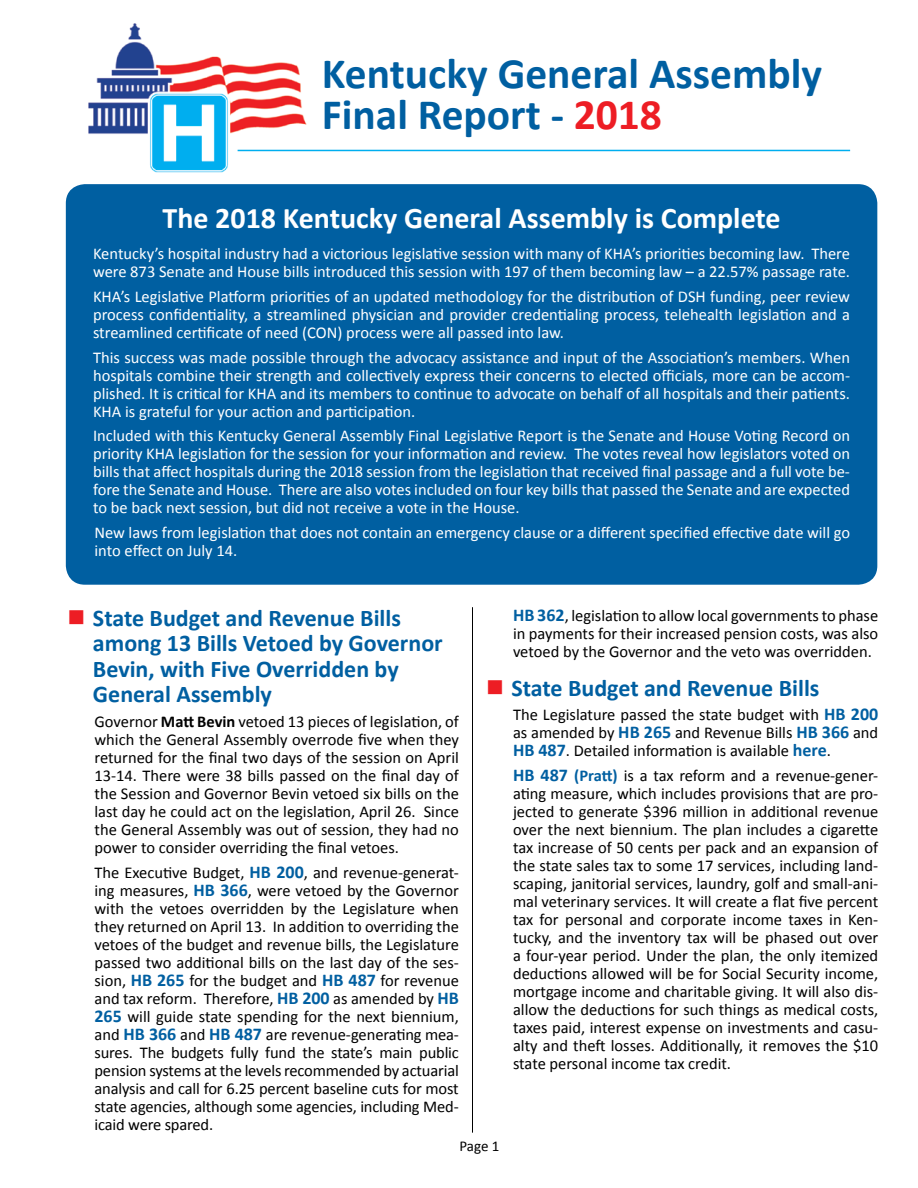
<style>
.page{position:relative;width:918px;height:1188px;background:#fff}
.page>*{position:absolute;margin:0;border:0;box-sizing:border-box;transform-origin:0 0}
.t1{font:700 43.5px/40.5px "Calibri";color:#005fa1}
.t2{font:700 30px "Calibri";color:#fff}
.t3{font:700 24px/25.5px "Calibri";color:#005fa1}
.t4{font:16.5px/18px "Calibri";color:#000;text-align:justify}
.t5{font:16.5px/18px "Calibri";color:#fff;text-align:justify}
.t6{font:15px "Calibri";color:#000}
.s1{color:#ed1d24}
.s2{font-weight:700}
.s3{font-weight:700;font-size:18px;color:#005fa1}
.s4{font-weight:700;color:#005fa1}
</style>
<div class="page">
<img style="left:65px;top:23px;width:734px;height:562px">
<div style="left:67px;top:185px;width:809px;height:399px;background:#005fa1;border-radius:18px"></div>
<div style="left:66px;top:184px;width:811px;height:401px;border:2px solid #005fa1;border-radius:18px"></div>
<hr style="left:238px;top:150px;width:612px;height:1px;background:#00aeef">
<hr style="left:472px;top:607px;width:1px;height:526px;background:#000">
<h1 class="t1" style="left:322px;top:54px;width:502px">Kentucky General Assembly<br>Final Report - <span class="s1">2018</span></h1>
<h2 class="t2" style="left:163px;top:199px;width:620px">The 2018 Kentucky General Assembly is Complete</h2>
<p class="t5" style="left:93px;top:245px;width:759px">Kentucky’s hospital industry had a victorious legislative session with many of KHA’s priorities becoming law. There were 873 Senate and House bills introduced this session with 197 of them becoming law – a 22.57% passage rate.</p>
<p class="t5" style="left:93px;top:288px;width:759px">KHA’s Legislative Platform priorities of an updated methodology for the distribution of DSH funding, peer review process confidentiality, a streamlined physician and provider credentialing process, telehealth legislation and a streamlined certificate of need (CON) process were all passed into law.</p>
<p class="t5" style="left:93px;top:348px;width:759px">This success was made possible through the advocacy assistance and input of the Association’s members. When hospitals combine their strength and collectively express their concerns to elected officials, more can be accom&shy;plished. It is critical for KHA and its members to continue to advocate on behalf of all hospitals and their patients.<br>KHA is grateful for your action and participation.</p>
<p class="t5" style="left:93px;top:427px;width:759px">Included with this Kentucky General Assembly Final Legislative Report is the Senate and House Voting Record on priority KHA legislation for the session for your information and review. The votes reveal how legislators voted on bills that affect hospitals during the 2018 session from the legislation that received final passage and a full vote be&shy;fore the Senate and House. There are also votes included on four key bills that passed the Senate and are expected to be back next session, but did not receive a vote in the House.</p>
<p class="t5" style="left:95px;top:524px;width:757px">New laws from legislation that does not contain an emergency clause or a different specified effective date will go into effect on July 14.</p>
<h3 class="t3" style="left:93px;top:605px;width:351px;text-indent:-25px"><span class="s1">■</span> State Budget and Revenue Bills among 13 Bills Vetoed by Governor<br>Bevin, with Five Overridden by<br>General Assembly</h3>
<p class="t4" style="left:94px;top:713px;width:366px">Governor <span class="s2">Matt Bevin</span> vetoed 13 pieces of legislation, of which the General Assembly overrode five when they returned for the final two days of the session on April 13-14. There were 38 bills passed on the final day of the Session and Governor Bevin vetoed six bills on the last day he could act on the legislation, April 26. Since the General Assembly was out of session, they had no power to consider overriding the final vetoes.</p>
<p class="t4" style="left:94px;top:863px;width:366px">The Executive Budget, <span class="s3">HB 200</span>, and revenue-generat&shy;ing measures, <span class="s3">HB 366</span>, were vetoed by the Governor with the vetoes overridden by the Legislature when they returned on April 13. In addition to overriding the vetoes of the budget and revenue bills, the Legislature passed two additional bills on the last day of the ses&shy;sion, <span class="s3">HB 265</span> for the budget and <span class="s3">HB 487</span> for revenue and tax reform. Therefore, <span class="s3">HB 200</span> as amended by <span class="s3">HB 265</span> will guide state spending for the next biennium, and <span class="s3">HB 366</span> and <span class="s3">HB 487</span> are revenue-generating mea&shy;sures. The budgets fully fund the state’s main public pension systems at the levels recommended by actuarial analysis and call for 6.25 percent baseline cuts for most state agencies, although some agencies, including Med&shy;icaid were spared.</p>
<p class="t4" style="left:513px;top:606px;width:367px"><span class="s3">HB 362</span>, legislation to allow local governments to phase in payments for their increased pension costs, was also vetoed by the Governor and the veto was overridden.</p>
<h3 class="t3" style="left:486px;top:675px;width:335px"><span class="s1">■</span> State Budget and Revenue Bills</h3>
<p class="t4" style="left:513px;top:706px;width:367px">The Legislature passed the state budget with <span class="s3">HB 200 </span>as amended by <span class="s3">HB 265</span> and Revenue Bills <span class="s3">HB 366</span> and <span class="s3">HB 487</span>. Detailed information is available <span class="s3">here</span>.</p>
<p class="t4" style="left:513px;top:767px;width:367px"><span class="s3">HB 487</span> <span class="s4">(Pratt)</span> is a tax reform and a revenue-gener&shy;ating measure, which includes provisions that are pro&shy;jected to generate $396 million in additional revenue over the next biennium. The plan includes a cigarette tax increase of 50 cents per pack and an expansion of the state sales tax to some 17 services, including land&shy;scaping, janitorial services, laundry, golf and small-ani&shy;mal veterinary services. It will create a flat five percent tax for personal and corporate income taxes in Ken&shy;tucky, and the inventory tax will be phased out over a four-year period. Under the plan, the only itemized deductions allowed will be for Social Security income, mortgage income and charitable giving. It will also dis&shy;allow the deductions for such things as medical costs, taxes paid, interest expense on investments and casu&shy;alty and theft losses. Additionally, it removes the $10 state personal income tax credit.</p>
<p class="t6" style="left:460px;top:1136px;width:42px">Page 1</p>
</div>
